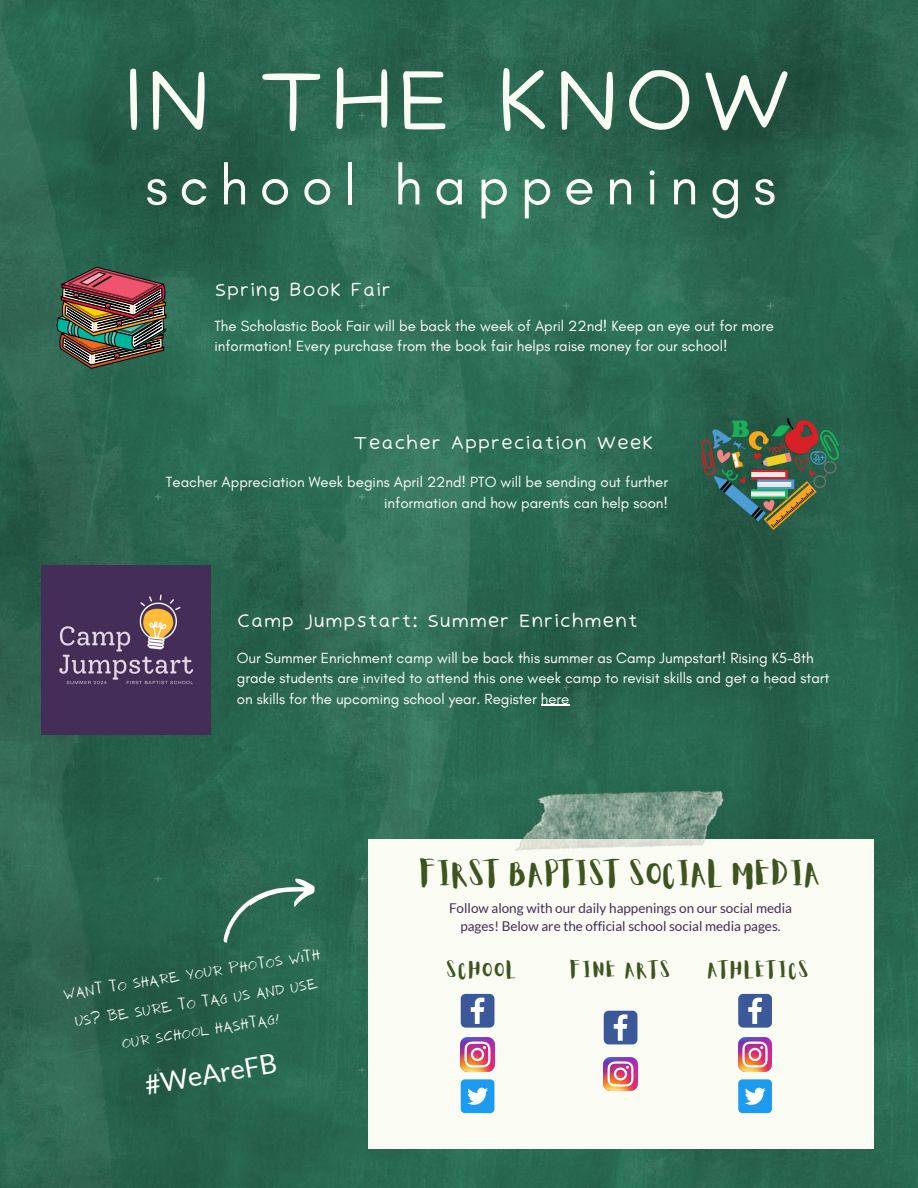
<style>
.page{position:relative;width:918px;height:1188px;background:#fff}
.page>*{position:absolute;margin:0;border:0;box-sizing:border-box;transform-origin:0 0}
.t1{font:84.75px "Irene Florentina";color:#fafcf3}
.t2{font:56.25px "Glacial Indifference";letter-spacing:.2em;color:#fafcf3}
.t3{font:27.9px "Aloja Extended";letter-spacing:.02em;color:#3d5421}
.t4{font:27px "Lato";color:#fff}
.t5{font:20.85px/28.7px "NF ANTIO Regular";color:#fafcf3;text-align:center}
.t6{font:18px "Irene Florentina";color:#fff}
.t7{font:18px "Aloja Extended";letter-spacing:.085em;color:#3d5421}
.t8{font:15px/20.2px "Glacial Indifference";color:#fff}
.t9{font:13.5px/18px "Lato";color:#442d57;text-align:center}
</style>
<div class="page">
<img style="left:0;top:0;width:918px;height:1188px">
<div style="left:368px;top:839px;width:505px;height:310px;background:#fafcf3"></div>
<img style="left:461px;top:1038px;width:33px;height:33px">
<img style="left:604px;top:1057px;width:33px;height:34px">
<img style="left:738px;top:1038px;width:34px;height:33px">
<svg style="left:461px;top:994px;width:33px;height:34px"></svg>
<svg style="left:604px;top:1011px;width:33px;height:33px"></svg>
<svg style="left:738px;top:994px;width:34px;height:34px"></svg>
<div style="left:461px;top:1079px;width:33px;height:34px;background:#1d9bf0;border-radius:4px"></div>
<svg style="left:467px;top:1088px;width:21px;height:17px"></svg>
<div style="left:738px;top:1079px;width:34px;height:34px;background:#1d9bf0;border-radius:4px"></div>
<svg style="left:745px;top:1088px;width:21px;height:17px"></svg>
<svg style="left:211px;top:869px;width:109px;height:75px;background:#3c755f"></svg>
<img style="left:514px;top:764px;width:213px;height:87px">
<img style="left:55px;top:267px;width:112px;height:101px">
<img style="left:42px;top:565px;width:169px;height:169px">
<img style="left:702px;top:418px;width:136px;height:112px">
<svg style="left:541px;top:705px;width:28px;height:1px"></svg>
<h1 class="t1" style="left:122px;top:47px;width:675px">IN THE KNOW</h1>
<h2 class="t2" style="left:145px;top:151px;width:632px">school happenings</h2>
<p class="t6" style="left:214px;top:278px;width:179px">Spring Book Fair</p>
<p class="t8" style="left:214px;top:316px;width:561px">The Scholastic Book Fair will be back the week of April 22nd! Keep an eye out for more information! Every purchase from the book fair helps raise money for our school!</p>
<p class="t6" style="left:353px;top:432px;width:303px">Teacher Appreciation Week</p>
<p class="t8" style="left:166px;top:472px;width:504px;text-align:right">Teacher Appreciation Week begins April 22nd! PTO will be sending out further information and how parents can help soon!</p>
<p class="t6" style="left:237px;top:609px;width:403px">Camp Jumpstart: Summer Enrichment</p>
<p class="t8" style="left:237px;top:648px;width:594px">Our Summer Enrichment camp will be back this summer as Camp Jumpstart! Rising K5-8th grade students are invited to attend this one week camp to revisit skills and get a head start on skills for the upcoming school year. Register here</p>
<h3 class="t5" style="left:61px;top:979px;width:261px;rotate:-9deg">Want to share your photos with us? Be sure to tag us and use our school hashtag!</h3>
<h3 class="t4" style="left:142px;top:1069px;width:135px;rotate:-10deg">#WeAreFB</h3>
<h3 class="t3" style="left:420px;top:861px;width:403px">FIRST BAPTIST SOCIAL MEDIA</h3>
<p class="t9" style="left:449px;top:899px;width:345px">Follow along with our daily happenings on our social media pages! Below are the official school social media pages.</p>
<p class="t7" style="left:447px;top:962px;width:71px">SCHOOL</p>
<p class="t7" style="left:570px;top:962px;width:102px">FINE ARTS</p>
<p class="t7" style="left:708px;top:962px;width:103px">ATHLETICS</p>
</div>
